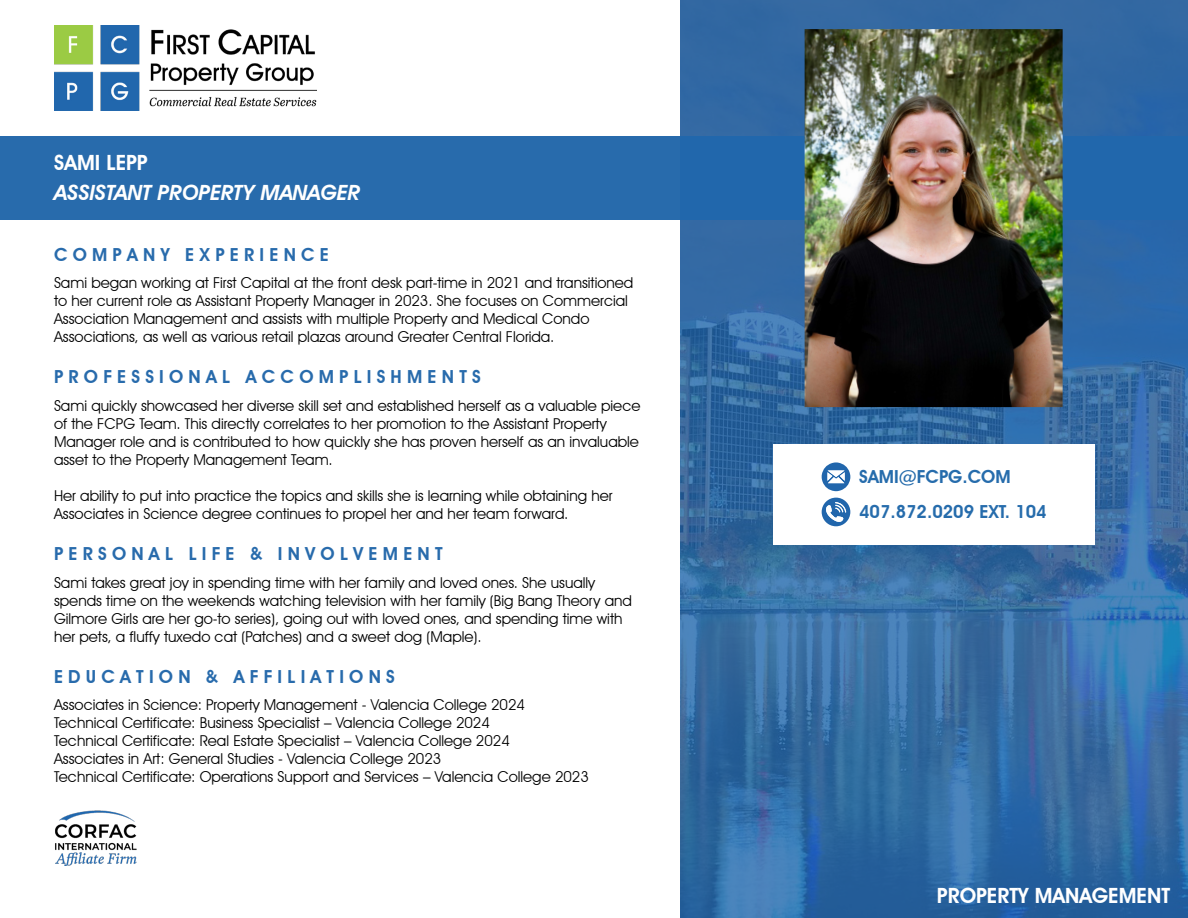
<style>
.page{position:relative;width:1188px;height:918px;background:#fff}
.page>*{position:absolute;margin:0;border:0;box-sizing:border-box;transform-origin:0 0}
.t1{font:600 21px "Avant Garde IT Cby BT";color:#fff}
.t2{font:italic 600 21px "Avant Garde IT Cby BT";color:#fff}
.t3{font:600 18px "Avant Garde IT Cby BT";color:#286bac}
.t4{font:600 18px/35.1px "Avant Garde IT Cby BT";color:#266cac}
.t5{font:15px/18px "Avant Garde IT Cby BT";color:#000}
</style>
<div class="page">
<div style="left:0;top:137px;width:1188px;height:83px;background:#286bac"></div>
<svg style="left:680px;top:0;width:508px;height:918px;background:#326ba4"></svg>
<img style="left:805px;top:29px;width:258px;height:378px">
<img style="left:54px;top:25px;width:263px;height:86px">
<div style="left:773px;top:444px;width:322px;height:101px;background:#fff"></div>
<svg style="left:822px;top:498px;width:28px;height:28px"></svg>
<svg style="left:822px;top:462px;width:28px;height:29px"></svg>
<img style="left:55px;top:810px;width:82px;height:55px">
<h1 class="t1" style="left:54px;top:150px;width:95px">SAMI LEPP</h1>
<h1 class="t2" style="left:54px;top:180px;width:308px">ASSISTANT PROPERTY MANAGER</h1>
<p class="t3" style="left:54px;top:243px;width:276px">C O M P A N Y E X P E R I E N C E</p>
<p class="t5" style="left:54px;top:274px;width:581px">Sami began working at First Capital at the front desk part-time in 2021 and transitioned to her current role as Assistant Property Manager in 2023. She focuses on Commercial Association Management and assists with multiple Property and Medical Condo Associations, as well as various retail plazas around Greater Central Florida.</p>
<p class="t3" style="left:54px;top:366px;width:428px">P R O F E S S I O N A L A C C O M P L I S H M E N T S</p>
<p class="t5" style="left:54px;top:397px;width:588px">Sami quickly showcased her diverse skill set and established herself as a valuable piece of the FCPG Team. This directly correlates to her promotion to the Assistant Property Manager role and is contributed to how quickly she has proven herself as an invaluable asset to the Property Management Team.</p>
<p class="t5" style="left:54px;top:487px;width:560px">Her ability to put into practice the topics and skills she is learning while obtaining her<br>Associates in Science degree continues to propel her and her team forward.</p>
<p class="t3" style="left:54px;top:543px;width:390px">P E R S O N A L L I F E &amp; I N V O L V E M E N T</p>
<p class="t5" style="left:54px;top:574px;width:579px">Sami takes great joy in spending time with her family and loved ones. She usually spends time on the weekends watching television with her family (Big Bang Theory and Gilmore Girls are her go-to series), going out with loved ones, and spending time with her pets, a fluffy tuxedo cat (Patches) and a sweet dog (Maple).</p>
<p class="t3" style="left:54px;top:666px;width:342px">E D U C A T I O N &amp; A F F I L I A T I O N S</p>
<p class="t5" style="left:54px;top:696px;width:536px">Associates in Science: Property Management - Valencia College 2024<br>Technical Certificate: Business Specialist – Valencia College 2024<br>Technical Certificate: Real Estate Specialist – Valencia College 2024<br>Associates in Art: General Studies - Valencia College 2023<br>Technical Certificate: Operations Support and Services – Valencia College 2023</p>
<p class="t4" style="left:859px;top:459px;width:189px">SAMI@FCPG.COM<br>407.872.0209 EXT. 104</p>
<h1 class="t1" style="left:937px;top:883px;width:235px">PROPERTY MANAGEMENT</h1>
</div>
